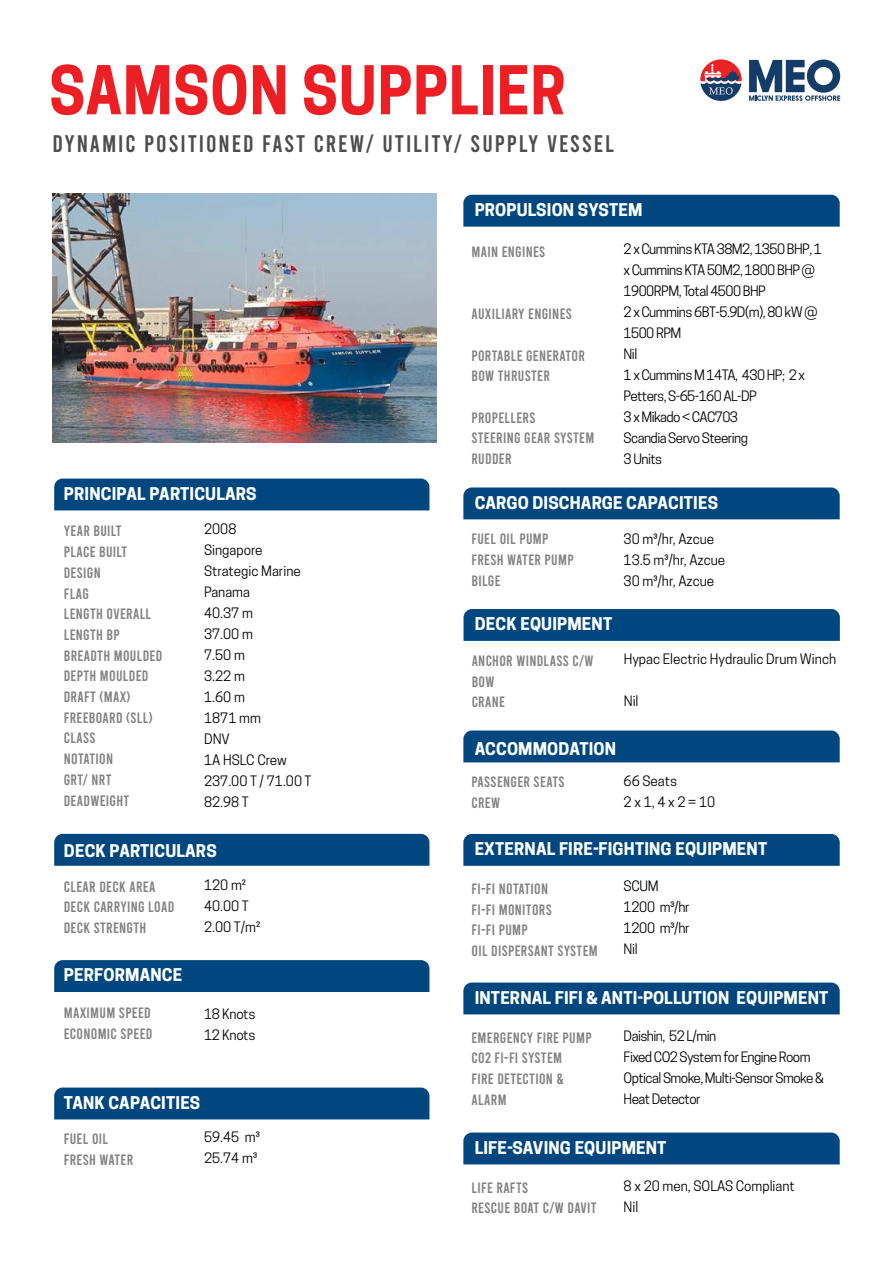
<style>
.page{position:relative;width:893px;height:1263px;background:#fff}
.page>*{position:absolute;margin:0;border:0;box-sizing:border-box;transform-origin:0 0}
.t1{font:700 63px "Cooper Hewitt";letter-spacing:.02em;color:#ed1f24;scale:.9 1}
.t2{font:24px "Bebas";letter-spacing:.08em;color:#4d4c4f}
.t3{font:700 16.5px "Cooper Hewitt";letter-spacing:.01em;color:#fff}
.t4{font:15px/20.7px "Bebas";letter-spacing:.02em;color:#828284}
.t5{font:13.5px/21px "Cooper Hewitt";letter-spacing:-.04em;color:#000}
.t6{font:13.5px "Cooper Hewitt";color:#000}
</style>
<div class="page">
<img style="left:52px;top:193px;width:384px;height:249px">
<div style="left:463px;top:195px;width:377px;height:32px;background:#004780"></div>
<div style="left:463px;top:487px;width:377px;height:32px;background:#004780"></div>
<div style="left:463px;top:730px;width:377px;height:32px;background:#004780"></div>
<div style="left:464px;top:609px;width:376px;height:32px;background:#004780"></div>
<div style="left:463px;top:834px;width:377px;height:32px;background:#004780"></div>
<div style="left:463px;top:982px;width:377px;height:32px;background:#004780"></div>
<div style="left:463px;top:1132px;width:377px;height:32px;background:#004780"></div>
<div style="left:54px;top:834px;width:375px;height:32px;background:#004780"></div>
<div style="left:54px;top:960px;width:375px;height:32px;background:#004780"></div>
<div style="left:54px;top:1087px;width:375px;height:32px;background:#004780"></div>
<div style="left:54px;top:479px;width:375px;height:31px;background:#004780"></div>
<svg style="left:700px;top:59px;width:42px;height:42px"></svg>
<svg style="left:749px;top:60px;width:91px;height:41px"></svg>
<p class="t1" style="left:49px;top:53px;width:575px">SAMSON SUPPLIER</p>
<p class="t2" style="left:52px;top:131px;width:13px">DYNA</p>
<p class="t2" style="left:102px;top:131px;width:66px">MIC POSITION</p>
<p class="t2" style="left:232px;top:131px;width:53px">ED FAST</p>
<p class="t2" style="left:314px;top:131px;width:80px">CREW/ UTILITY</p>
<p class="t2" style="left:454px;top:131px;width:160px">/ SUPPLY VESSEL</p>
<p class="t3" style="left:475px;top:200px;width:169px">PROPULSION SYSTEM</p>
<p class="t3" style="left:64px;top:484px;width:194px">PRINCIPAL PARTICULARS</p>
<p class="t4" style="left:64px;top:521px;width:59px">YEAR BUILT</p>
<p class="t4" style="left:64px;top:541px;width:65px">PLACE BUILT</p>
<p class="t4" style="left:64px;top:562px;width:38px">DESIGN</p>
<p class="t4" style="left:64px;top:583px;width:27px">FLAG</p>
<p class="t4" style="left:64px;top:604px;width:89px">LENGTH OVERALL</p>
<p class="t4" style="left:64px;top:624px;width:57px">LENGTH BP</p>
<p class="t4" style="left:64px;top:645px;width:100px">BREADTH MOULDED</p>
<p class="t4" style="left:64px;top:666px;width:86px">DEPTH MOULDED</p>
<p class="t4" style="left:64px;top:686px;width:68px">DRAFT (MAX)</p>
<p class="t4" style="left:64px;top:707px;width:90px">FREEBOARD (SLL)</p>
<p class="t4" style="left:64px;top:728px;width:33px">CLASS</p>
<p class="t4" style="left:64px;top:748px;width:51px">NOTATION</p>
<p class="t4" style="left:64px;top:769px;width:35px">GRT/ NRT</p>
<p class="t4" style="left:64px;top:790px;width:67px">DEADWEIGHT</p>
<p class="t5" style="left:204px;top:519px;width:34px">2008</p>
<p class="t6" style="left:204px;top:542px;width:60px">Singapore</p>
<p class="t6" style="left:204px;top:563px;width:98px">Strategic Marine</p>
<p class="t5" style="left:204px;top:582px;width:47px">Panama</p>
<p class="t5" style="left:204px;top:603px;width:50px">40.37 m</p>
<p class="t5" style="left:204px;top:624px;width:50px">37.00 m</p>
<p class="t5" style="left:204px;top:645px;width:42px">7.50 m</p>
<p class="t5" style="left:204px;top:666px;width:42px">3.22 m</p>
<p class="t5" style="left:204px;top:687px;width:42px">1.60 m</p>
<p class="t5" style="left:204px;top:708px;width:58px">1871 mm</p>
<p class="t5" style="left:204px;top:729px;width:27px">DNV</p>
<p class="t6" style="left:204px;top:752px;width:84px">1A HSLC Crew</p>
<p class="t5" style="left:204px;top:771px;width:109px">237.00 T / 71.00 T</p>
<p class="t5" style="left:204px;top:792px;width:46px">82.98 T</p>
<p class="t3" style="left:64px;top:841px;width:154px">DECK PARTICULARS</p>
<p class="t4" style="left:64px;top:876px;width:93px">CLEAR DECK AREA</p>
<p class="t4" style="left:64px;top:897px;width:112px">DECK CARRYING LOAD</p>
<p class="t4" style="left:64px;top:917px;width:84px">DECK STRENGTH</p>
<p class="t3" style="left:64px;top:965px;width:120px">PERFORMANCE</p>
<p class="t4" style="left:64px;top:1002px;width:63px">MAXIMUM SPEE</p>
<p class="t4" style="left:144px;top:1002px;width:8px">D</p>
<p class="t4" style="left:64px;top:1023px;width:64px">ECONOMIC SPEE</p>
<p class="t4" style="left:146px;top:1023px;width:8px">D</p>
<p class="t5" style="left:204px;top:874px;width:43px">120 m²</p>
<p class="t5" style="left:204px;top:895px;width:46px">40.00 T</p>
<p class="t5" style="left:204px;top:916px;width:58px">2.00 T/m²</p>
<p class="t5" style="left:204px;top:1003px;width:53px">18 Knots</p>
<p class="t5" style="left:204px;top:1024px;width:53px">12 Knots</p>
<p class="t3" style="left:64px;top:1093px;width:138px">TANK CAPACITIES</p>
<p class="t4" style="left:64px;top:1128px;width:46px">FUEL OIL</p>
<p class="t4" style="left:64px;top:1149px;width:71px">FRESH WATER</p>
<p class="t5" style="left:204px;top:1126px;width:57px">59.45 m³</p>
<p class="t5" style="left:204px;top:1147px;width:54px">25.74 m³</p>
<p class="t4" style="left:471px;top:241px;width:75px">MAIN ENGINES</p>
<p class="t4" style="left:471px;top:304px;width:102px">AUXILIARY ENGINES</p>
<p class="t4" style="left:471px;top:345px;width:115px">PORTABLE GENERATOR</p>
<p class="t4" style="left:471px;top:366px;width:80px">BOW THRUSTER</p>
<p class="t4" style="left:471px;top:407px;width:66px">PROPELLERS</p>
<p class="t4" style="left:471px;top:428px;width:116px">STEERING GEAR SYSTEM</p>
<p class="t4" style="left:471px;top:448px;width:42px">RUDDER</p>
<p class="t5" style="left:624px;top:238px;width:200px">2 x Cummins KTA 38M2, 1350 BHP, 1 x Cummins KTA 50M2, 1800 BHP @<br>1900RPM, Total 4500 BHP</p>
<p class="t5" style="left:624px;top:301px;width:195px">2 x Cummins 6BT-5.9D(m), 80 kW @<br>1500 RPM</p>
<p class="t5" style="left:624px;top:343px;width:15px">Nil</p>
<p class="t5" style="left:624px;top:364px;width:183px">1 x Cummins M 14TA, 430 HP; 2 x<br>Petters, S-65-160 AL-DP</p>
<p class="t5" style="left:624px;top:406px;width:116px">3 x Mikado &lt; CAC703</p>
<p class="t5" style="left:624px;top:427px;width:126px">Scandia Servo Steering</p>
<p class="t5" style="left:624px;top:448px;width:40px">3 Units</p>
<p class="t3" style="left:475px;top:493px;width:245px">CARGO DISCHARGE CAPACITIES</p>
<p class="t4" style="left:471px;top:529px;width:70px">FUEL OIL PUMP</p>
<p class="t4" style="left:471px;top:549px;width:95px">FRESH WATER PUMP</p>
<p class="t4" style="left:471px;top:570px;width:29px">BILGE</p>
<p class="t3" style="left:475px;top:614px;width:139px">DECK EQUIPMENT</p>
<p class="t4" style="left:472px;top:650px;width:123px">ANCHOR WINDLASS C/W<br>BOW</p>
<p class="t4" style="left:472px;top:692px;width:33px">CRANE</p>
<p class="t6" style="left:624px;top:531px;width:92px">30 m³/hr, Azcue</p>
<p class="t6" style="left:624px;top:552px;width:103px">13.5 m³/hr, Azcue</p>
<p class="t6" style="left:624px;top:573px;width:92px">30 m³/hr, Azcue</p>
<p class="t6" style="left:624px;top:651px;width:214px">Hypac Electric Hydraulic Drum Winch</p>
<p class="t5" style="left:624px;top:690px;width:16px">Nil</p>
<p class="t3" style="left:475px;top:739px;width:143px">ACCOMMODATION</p>
<p class="t4" style="left:471px;top:772px;width:95px">PASSENGER SEATS</p>
<p class="t4" style="left:471px;top:792px;width:30px">CREW</p>
<p class="t5" style="left:624px;top:770px;width:55px">66 Seats</p>
<p class="t5" style="left:624px;top:791px;width:93px">2 x 1, 4 x 2 = 10</p>
<p class="t3" style="left:475px;top:839px;width:294px">EXTERNAL FIRE-FIGHTING EQUIPMENT</p>
<p class="t4" style="left:471px;top:878px;width:78px">FI-FI NOTATION</p>
<p class="t4" style="left:471px;top:899px;width:82px">FI-FI MONITORS</p>
<p class="t4" style="left:471px;top:920px;width:49px">FI-FI PUMP</p>
<p class="t4" style="left:471px;top:940px;width:119px">OIL DISPERSANT SYSTEM</p>
<p class="t5" style="left:624px;top:875px;width:37px">SCUM</p>
<p class="t5" style="left:624px;top:896px;width:68px">1200 m³/hr</p>
<p class="t5" style="left:624px;top:917px;width:68px">1200 m³/hr</p>
<p class="t5" style="left:624px;top:938px;width:16px">Nil</p>
<p class="t3" style="left:475px;top:988px;width:355px">INTERNAL FIFI &amp; ANTI-POLLUTION EQUIPMENT</p>
<p class="t4" style="left:471px;top:1027px;width:113px">EMERGENCY FIRE PUMP</p>
<p class="t4" style="left:471px;top:1048px;width:84px">CO2 FI-FI SYSTEM</p>
<p class="t4" style="left:471px;top:1068px;width:94px">FIRE DETECTION &amp;<br>ALARM</p>
<p class="t5" style="left:624px;top:1026px;width:94px">Daishin, 52 L/min</p>
<p class="t5" style="left:624px;top:1047px;width:188px">Fixed CO2 System for Engine Room</p>
<p class="t5" style="left:624px;top:1068px;width:202px">Optical Smoke, Multi-Sensor Smoke &amp;<br>Heat Detector</p>
<p class="t3" style="left:475px;top:1138px;width:193px">LIFE-SAVING EQUIPMENT</p>
<p class="t4" style="left:471px;top:1177px;width:58px">LIFE RAFTS</p>
<p class="t4" style="left:471px;top:1198px;width:127px">RESCUE BOAT C/W DAVIT</p>
<p class="t6" style="left:624px;top:1178px;width:173px">8 x 20 men, SOLAS Compliant</p>
<p class="t5" style="left:624px;top:1196px;width:16px">Nil</p>
</div>
